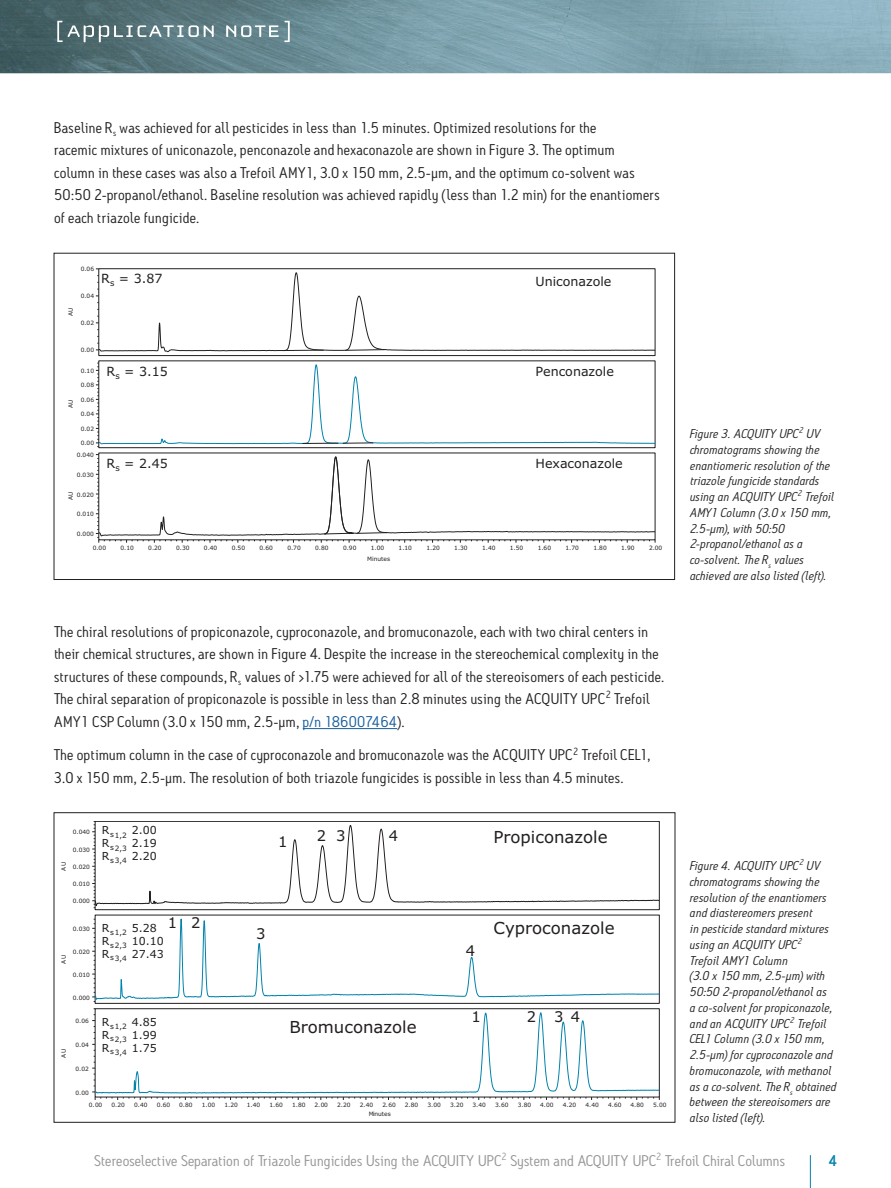
<style>
.page{position:relative;width:891px;height:1188px;background:#fff}
.page>*{position:absolute;margin:0;border:0;box-sizing:border-box;transform-origin:0 0}
.t1{font:16.5px "Verdana";color:#231f20}
.t2{font:15px/22.5px "Antitled OT";letter-spacing:.02em;color:#231f20;scale:1.05 1}
.t3{font:15px "Antitled OT";letter-spacing:.01em;color:#939598;scale:1.05 1}
.t4{font:500 15px "Antitled OT";color:#0083ad;scale:1.05 1}
.t5{font:14.7px "Verdana";color:#231f20}
.t6{font:12.6px "Verdana";color:#231f20}
.t7{font:italic 12.3px/15.8px "Antitled OT";letter-spacing:.02em;color:#231f20;scale:1.05 1}
.t8{font:11.1px/12.9px "Verdana";color:#231f20;text-align:justify}
.t9{font:5.85px "Verdana";color:#231f20}
.s1{color:#175d9e}
</style>
<div class="page">
<hr style="left:810px;top:1155px;width:1px;height:33px;background:#0083ad">
<img style="left:0;top:0;width:891px;height:73px">
<svg style="left:57px;top:21px;width:157px;height:21px;background:#738b8f"></svg>
<svg style="left:226px;top:21px;width:64px;height:21px"></svg>
<div style="left:98px;top:268px;width:557px;height:88px;border:1px solid #231f20"></div>
<svg style="left:99px;top:272px;width:556px;height:81px"></svg>
<svg style="left:282px;top:349px;width:103px;height:2px"></svg>
<div style="left:98px;top:360px;width:557px;height:88px;border:1px solid #231f20"></div>
<svg style="left:99px;top:364px;width:556px;height:81px"></svg>
<svg style="left:302px;top:442px;width:72px;height:2px"></svg>
<svg style="left:96px;top:363px;width:3px;height:84px"></svg>
<svg style="left:96px;top:454px;width:560px;height:89px"></svg>
<hr style="left:303px;top:728px;width:94px;height:1px;background:#175d9e">
<div style="left:95px;top:821px;width:565px;height:89px;border:1px solid #231f20"></div>
<svg style="left:96px;top:824px;width:563px;height:83px"></svg>
<svg style="left:92px;top:821px;width:3px;height:87px"></svg>
<div style="left:95px;top:915px;width:565px;height:89px;border:1px solid #231f20"></div>
<svg style="left:96px;top:916px;width:563px;height:84px"></svg>
<svg style="left:92px;top:919px;width:3px;height:83px"></svg>
<svg style="left:92px;top:1008px;width:568px;height:92px"></svg>
<p class="t2" style="left:54px;top:116px;width:578px">Baseline R<sub>s</sub> was achieved for all pesticides in less than 1.5 minutes. Optimized resolutions for the<br>racemic mixtures of uniconazole, penconazole and hexaconazole are shown in Figure 3. The optimum<br>column in these cases was also a Trefoil AMY1, 3.0 x 150 mm, 2.5-µm, and the optimum co-solvent was 50:50 2-propanol/ethanol. Baseline resolution was achieved rapidly (less than 1.2 min) for the enantiomers of each triazole fungicide.</p>
<p class="t9" style="left:81px;top:266px;width:15px">0.06</p>
<p class="t9" style="left:67px;top:316px;width:10px;rotate:-90deg">AU</p>
<p class="t9" style="left:81px;top:293px;width:15px">0.04</p>
<p class="t9" style="left:81px;top:320px;width:15px">0.02</p>
<p class="t6" style="left:101px;top:271px;width:63px">R<sub>s</sub> = 3.87</p>
<p class="t9" style="left:81px;top:347px;width:15px">0.00</p>
<p class="t9" style="left:81px;top:367px;width:15px">0.10</p>
<p class="t9" style="left:67px;top:408px;width:10px;rotate:-90deg">AU</p>
<p class="t9" style="left:81px;top:382px;width:15px">0.08</p>
<p class="t9" style="left:81px;top:396px;width:15px">0.06</p>
<p class="t9" style="left:81px;top:411px;width:15px">0.04</p>
<p class="t9" style="left:81px;top:425px;width:15px">0.02</p>
<p class="t9" style="left:81px;top:440px;width:15px">0.00</p>
<p class="t9" style="left:77px;top:451px;width:19px">0.040</p>
<p class="t9" style="left:77px;top:471px;width:19px">0.030</p>
<p class="t9" style="left:67px;top:500px;width:10px;rotate:-90deg">AU</p>
<p class="t9" style="left:77px;top:491px;width:19px">0.020</p>
<p class="t9" style="left:77px;top:510px;width:19px">0.010</p>
<p class="t9" style="left:77px;top:530px;width:19px">0.000</p>
<p class="t6" style="left:107px;top:363px;width:63px">R<sub>s</sub> = 3.15</p>
<p class="t6" style="left:107px;top:455px;width:63px">R<sub>s</sub> = 2.45</p>
<p class="t6" style="left:536px;top:274px;width:77px">Uniconazole</p>
<p class="t6" style="left:536px;top:363px;width:80px">Penconazole</p>
<p class="t6" style="left:536px;top:455px;width:89px">Hexaconazole</p>
<p class="t9" style="left:93px;top:544px;width:15px">0.00</p>
<p class="t9" style="left:120px;top:544px;width:15px">0.10</p>
<p class="t9" style="left:148px;top:544px;width:15px">0.20</p>
<p class="t9" style="left:176px;top:544px;width:15px">0.30</p>
<p class="t9" style="left:204px;top:544px;width:15px">0.40</p>
<p class="t9" style="left:232px;top:544px;width:15px">0.50</p>
<p class="t9" style="left:260px;top:544px;width:15px">0.60</p>
<p class="t9" style="left:287px;top:544px;width:15px">0.70</p>
<p class="t9" style="left:315px;top:544px;width:15px">0.80</p>
<p class="t9" style="left:343px;top:544px;width:15px">0.90</p>
<p class="t9" style="left:371px;top:544px;width:15px">1.00</p>
<p class="t9" style="left:399px;top:544px;width:15px">1.10</p>
<p class="t9" style="left:426px;top:544px;width:15px">1.20</p>
<p class="t9" style="left:454px;top:544px;width:15px">1.30</p>
<p class="t9" style="left:482px;top:544px;width:15px">1.40</p>
<p class="t9" style="left:510px;top:544px;width:15px">1.50</p>
<p class="t9" style="left:538px;top:544px;width:15px">1.60</p>
<p class="t9" style="left:566px;top:544px;width:15px">1.70</p>
<p class="t9" style="left:593px;top:544px;width:15px">1.80</p>
<p class="t9" style="left:621px;top:544px;width:15px">1.90</p>
<p class="t9" style="left:649px;top:544px;width:15px">2.00</p>
<p class="t9" style="left:367px;top:555px;width:24px">Minutes</p>
<p class="t2" style="left:54px;top:620px;width:583px">The chiral resolutions of propiconazole, cyproconazole, and bromuconazole, each with two chiral centers in their chemical structures, are shown in Figure 4. Despite the increase in the stereochemical complexity in the structures of these compounds, R<sub>s</sub> values of &gt;1.75 were achieved for all of the stereoisomers of each pesticide.<br>The chiral separation of propiconazole is possible in less than 2.8 minutes using the ACQUITY UPC<sup>2</sup> Trefoil AMY1 CSP Column (3.0 x 150 mm, 2.5-µm, <span class="s1">p/n 186007464</span>).</p>
<p class="t2" style="left:54px;top:744px;width:570px">The optimum column in the case of cyproconazole and bromuconazole was the ACQUITY UPC<sup>2</sup> Trefoil CEL1,<br>3.0 x 150 mm, 2.5-µm. The resolution of both triazole fungicides is possible in less than 4.5 minutes.</p>
<p class="t7" style="left:690px;top:426px;width:139px">Figure 3. ACQUITY UPC<sup>2</sup> UV chromatograms showing the enantiomeric resolution of the triazole fungicide standards using an ACQUITY UPC<sup>2</sup> Trefoil<br>AMY1 Column (3.0 x 150 mm,<br>2.5-µm), with 50:50<br>2-propanol/ethanol as a co-solvent. The R<sub>s</sub> values achieved are also listed (left).</p>
<p class="t8" style="left:102px;top:824px;width:57px">R<sub>s1,2</sub> 2.00<br>R<sub>s2,3</sub> 2.19<br>R<sub>s3,4</sub> 2.20</p>
<p class="t5" style="left:317px;top:826px;width:30px">2 3</p>
<p class="t5" style="left:389px;top:826px;width:11px">4</p>
<p class="t9" style="left:73px;top:829px;width:19px">0.040</p>
<p class="t1" style="left:493px;top:826px;width:116px">Propiconazole</p>
<p class="t5" style="left:278px;top:832px;width:11px">1</p>
<p class="t9" style="left:73px;top:846px;width:19px">0.030</p>
<p class="t7" style="left:690px;top:858px;width:141px">Figure 4. ACQUITY UPC<sup>2</sup> UV chromatograms showing the resolution of the enantiomers and diastereomers present<br>in pesticide standard mixtures using an ACQUITY UPC<sup>2<br></sup>Trefoil AMY1 Column<br>(3.0 x 150 mm, 2.5-µm) with<br>50:50 2-propanol/ethanol as<br>a co-solvent for propiconazole, and an ACQUITY UPC<sup>2</sup> Trefoil<br>CEL1 Column (3.0 x 150 mm,<br>2.5-µm) for cyproconazole and bromuconazole, with methanol as a co-solvent. The R<sub>s</sub> obtained between the stereoisomers are also listed (left).</p>
<p class="t3" style="left:94px;top:1151px;width:659px">Stereoselective Separation of Triazole Fungicides Using the ACQUITY UPC<sup>2</sup> System and ACQUITY UPC<sup>2</sup> Trefoil Chiral Columns</p>
<p class="t9" style="left:60px;top:871px;width:11px;rotate:-90deg">AU</p>
<p class="t9" style="left:73px;top:863px;width:19px">0.020</p>
<p class="t9" style="left:73px;top:880px;width:19px">0.010</p>
<p class="t9" style="left:73px;top:898px;width:19px">0.000</p>
<p class="t5" style="left:168px;top:913px;width:34px">1 2</p>
<p class="t1" style="left:493px;top:917px;width:123px">Cyproconazole</p>
<p class="t8" style="left:102px;top:922px;width:64px;text-align:left">R<sub>s1,2</sub> 5.28<br>R<sub>s2,3</sub> 10.10<br>R<sub>s3,4</sub> 27.43</p>
<p class="t9" style="left:73px;top:925px;width:19px">0.030</p>
<p class="t5" style="left:256px;top:925px;width:11px">3</p>
<p class="t5" style="left:466px;top:941px;width:11px">4</p>
<p class="t9" style="left:73px;top:948px;width:19px">0.020</p>
<p class="t9" style="left:60px;top:964px;width:11px;rotate:-90deg">AU</p>
<p class="t9" style="left:73px;top:971px;width:19px">0.010</p>
<p class="t9" style="left:73px;top:994px;width:19px">0.000</p>
<p class="t5" style="left:472px;top:1007px;width:11px">1</p>
<p class="t5" style="left:527px;top:1007px;width:55px">2 34</p>
<p class="t8" style="left:102px;top:1015px;width:57px">R<sub>s1,2</sub> 4.85<br>R<sub>s2,3</sub> 1.99<br>R<sub>s3,4</sub> 1.75</p>
<p class="t9" style="left:75px;top:1017px;width:15px">0.06</p>
<p class="t1" style="left:289px;top:1017px;width:129px">Bromuconazole</p>
<p class="t9" style="left:75px;top:1041px;width:15px">0.04</p>
<p class="t9" style="left:60px;top:1058px;width:11px;rotate:-90deg">AU</p>
<p class="t9" style="left:75px;top:1065px;width:15px">0.02</p>
<p class="t9" style="left:75px;top:1089px;width:15px">0.00</p>
<p class="t9" style="left:89px;top:1101px;width:15px">0.00</p>
<p class="t9" style="left:112px;top:1101px;width:15px">0.20</p>
<p class="t9" style="left:134px;top:1101px;width:15px">0.40</p>
<p class="t9" style="left:157px;top:1101px;width:15px">0.60</p>
<p class="t9" style="left:179px;top:1101px;width:15px">0.80</p>
<p class="t9" style="left:202px;top:1101px;width:15px">1.00</p>
<p class="t9" style="left:224px;top:1101px;width:15px">1.20</p>
<p class="t9" style="left:247px;top:1101px;width:15px">1.40</p>
<p class="t9" style="left:269px;top:1101px;width:15px">1.60</p>
<p class="t9" style="left:292px;top:1101px;width:15px">1.80</p>
<p class="t9" style="left:315px;top:1101px;width:15px">2.00</p>
<p class="t9" style="left:337px;top:1101px;width:15px">2.20</p>
<p class="t9" style="left:360px;top:1101px;width:15px">2.40</p>
<p class="t9" style="left:382px;top:1101px;width:15px">2.60</p>
<p class="t9" style="left:405px;top:1101px;width:15px">2.80</p>
<p class="t9" style="left:427px;top:1101px;width:15px">3.00</p>
<p class="t9" style="left:450px;top:1101px;width:15px">3.20</p>
<p class="t9" style="left:473px;top:1101px;width:15px">3.40</p>
<p class="t9" style="left:495px;top:1101px;width:15px">3.60</p>
<p class="t9" style="left:518px;top:1101px;width:15px">3.80</p>
<p class="t9" style="left:540px;top:1101px;width:15px">4.00</p>
<p class="t9" style="left:563px;top:1101px;width:15px">4.20</p>
<p class="t9" style="left:585px;top:1101px;width:15px">4.40</p>
<p class="t9" style="left:608px;top:1101px;width:15px">4.60</p>
<p class="t9" style="left:631px;top:1101px;width:15px">4.80</p>
<p class="t9" style="left:653px;top:1101px;width:15px">5.00</p>
<p class="t9" style="left:369px;top:1110px;width:23px">Minutes</p>
<p class="t4" style="left:829px;top:1151px;width:10px">4</p>
</div>
